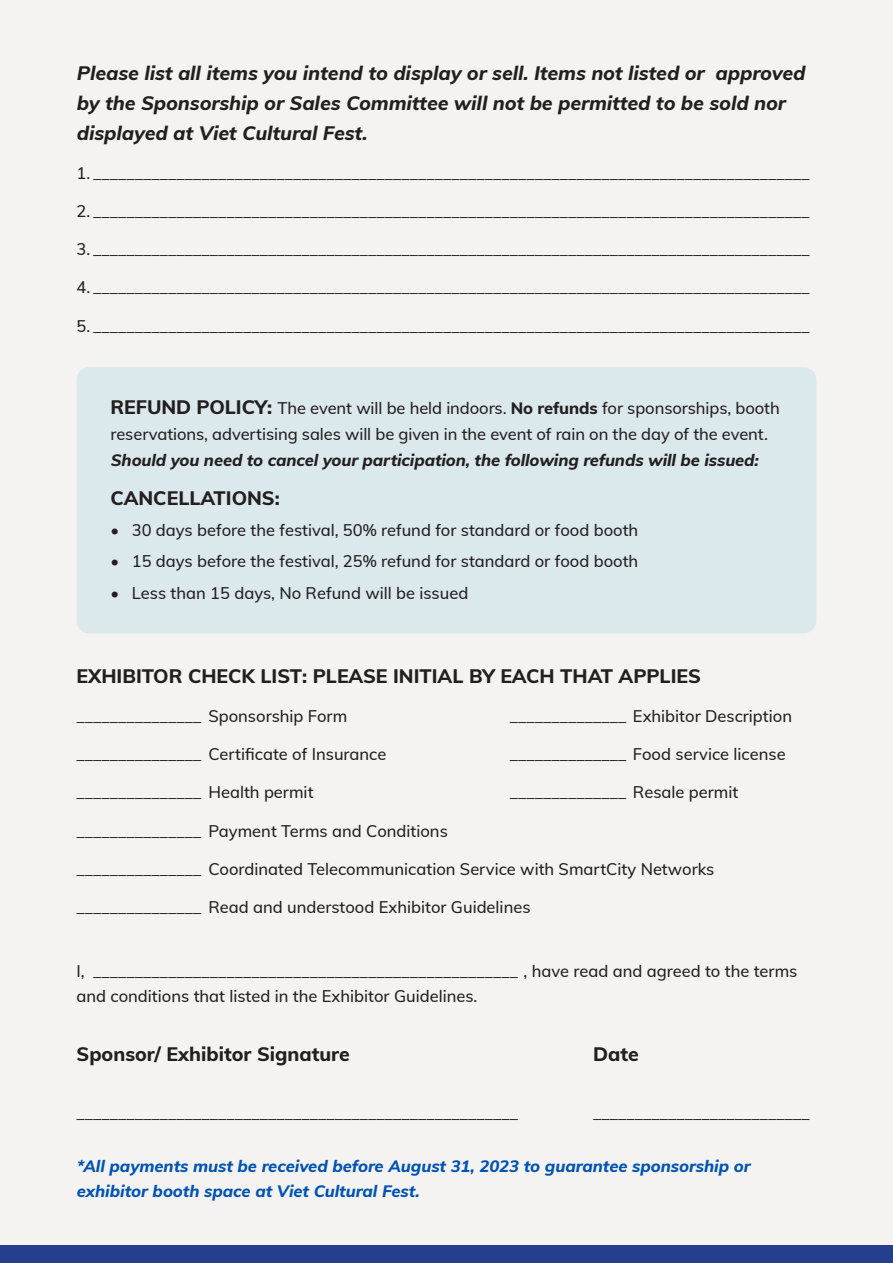
<style>
.page{position:relative;width:893px;height:1263px;background:#f5f3f1}
.page>*{position:absolute;margin:0;border:0;box-sizing:border-box;transform-origin:0 0}
.Heading{font:italic 800 19.5px/30.3px "Muli";color:#231f20}
.Heading-2{font:800 19.5px "Muli";color:#231f20}
.Body{font:800 19.5px "Muli";color:#231f20}
.Body-2{font:500 16.5px/25.5px "Muli";color:#231f20}
.Heading-3{font:500 16.5px/25.8px "Muli";letter-spacing:-.005em;color:#231f20}
.Body-3{font:italic 800 16.5px/25.8px "Muli";color:#0053b4}
.s1{font-weight:800;font-size:19.5px}
.s2{font-weight:800}
.s3{font-weight:800;font-style:italic}
</style>
<div class="page">
<div style="left:0;top:1245px;width:893px;height:18px;background:#253f8e"></div>
<div style="left:77px;top:367px;width:739px;height:266px;background:#dce9ec;border-radius:13px"></div>
<p class="Heading" style="left:77px;top:57px;width:732px">Please list all items you intend to display or sell. Items not listed or approved by the Sponsorship or Sales Committee will not be permitted to be sold nor displayed at Viet Cultural Fest.</p>
<p class="Body-2" style="left:77px;top:159px;width:735px">1. ______________________________________________________________________________________</p>
<p class="Body-2" style="left:77px;top:197px;width:735px">2. ______________________________________________________________________________________</p>
<p class="Body-2" style="left:77px;top:236px;width:735px">3. ______________________________________________________________________________________</p>
<p class="Body-2" style="left:77px;top:274px;width:735px">4. ______________________________________________________________________________________</p>
<p class="Body-2" style="left:77px;top:312px;width:735px">5. ______________________________________________________________________________________</p>
<p class="Heading-3" style="left:111px;top:394px;width:671px"><span class="s1">REFUND POLICY:</span> The event will be held indoors. <span class="s2">No refunds</span> for sponsorships, booth reservations, advertising sales will be given in the event of rain on the day of the event.<br><span class="s3">Should you need to cancel your participation, the following refunds will be issued:</span></p>
<p class="Heading-2" style="left:111px;top:483px;width:171px">CANCELLATIONS:</p>
<p class="Heading-3" style="left:111px;top:516px;width:529px">• 30 days before the festival, 50% refund for standard or food booth</p>
<p class="Heading-3" style="left:111px;top:548px;width:529px">• 15 days before the festival, 25% refund for standard or food booth</p>
<p class="Heading-3" style="left:111px;top:579px;width:359px">• Less than 15 days, No Refund will be issued</p>
<p class="Heading-2" style="left:77px;top:662px;width:626px">EXHIBITOR CHECK LIST: PLEASE INITIAL BY EACH THAT APPLIES</p>
<p class="Body-2" style="left:77px;top:702px;width:272px">_______________ Sponsorship Form</p>
<p class="Body-2" style="left:510px;top:702px;width:284px">______________ Exhibitor Description</p>
<p class="Body-2" style="left:77px;top:740px;width:311px">_______________ Certificate of Insurance</p>
<p class="Body-2" style="left:510px;top:740px;width:277px">______________ Food service license</p>
<p class="Body-2" style="left:77px;top:779px;width:238px">_______________ Health permit</p>
<p class="Body-2" style="left:510px;top:779px;width:230px">______________ Resale permit</p>
<p class="Body-2" style="left:77px;top:817px;width:373px">_______________ Payment Terms and Conditions</p>
<p class="Body-2" style="left:77px;top:855px;width:639px">_______________ Coordinated Telecommunication Service with SmartCity Networks</p>
<p class="Body-2" style="left:77px;top:893px;width:456px">_______________ Read and understood Exhibitor Guidelines</p>
<p class="Body-2" style="left:77px;top:957px;width:722px">I, ___________________________________________________ , have read and agreed to the terms and conditions that listed in the Exhibitor Guidelines.</p>
<p class="Body" style="left:77px;top:1039px;width:275px">Sponsor/ Exhibitor Signature</p>
<p class="Body" style="left:593px;top:1039px;width:47px">Date</p>
<p class="Body-2" style="left:77px;top:1099px;width:443px">_____________________________________________________</p>
<p class="Body-2" style="left:593px;top:1099px;width:218px">__________________________</p>
<p class="Body-3" style="left:77px;top:1152px;width:677px">*All payments must be received before August 31, 2023 to guarantee sponsorship or exhibitor booth space at Viet Cultural Fest.</p>
</div>
